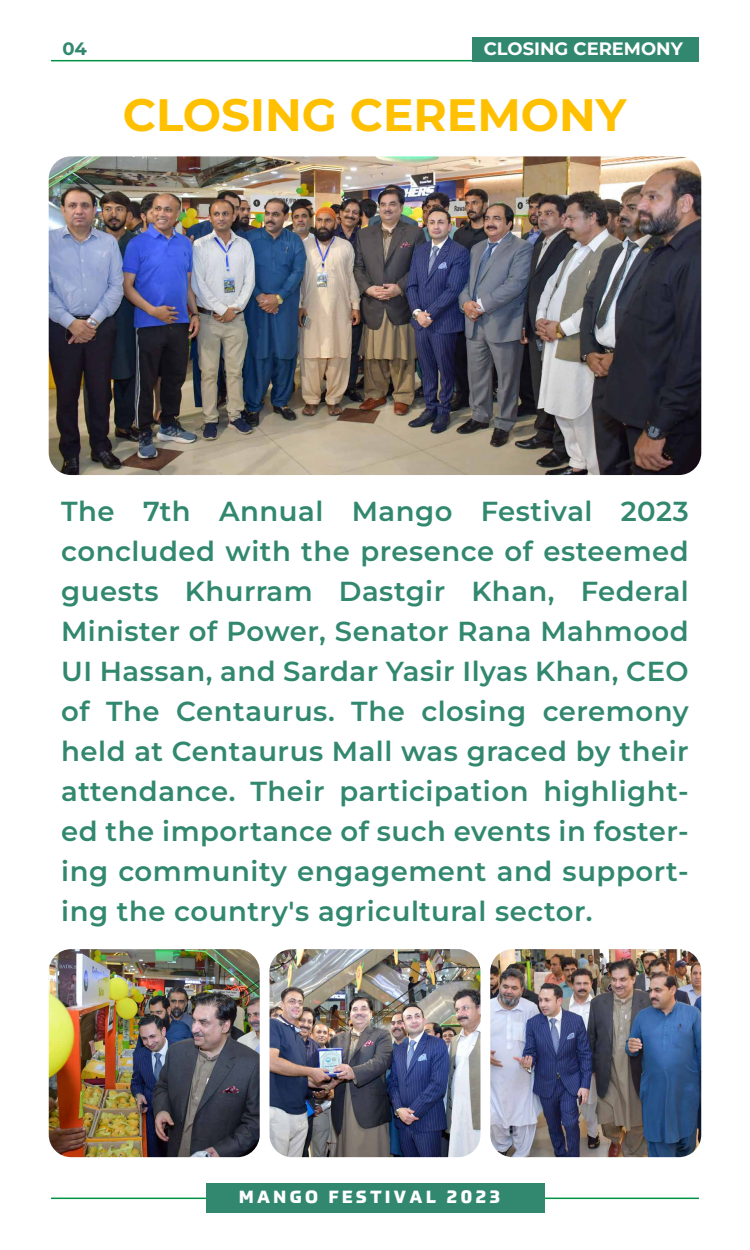
<style>
.page{position:relative;width:750px;height:1250px;background:#fff}
.page>*{position:absolute;margin:0;border:0;box-sizing:border-box;transform-origin:0 0}
.t1{font:100 45.45px "Montserrat";color:#ffc001}
.t2{font:100 27.5px/40px "Montserrat";letter-spacing:.02em;color:#32886f;text-align:justify}
.t3{font:100 17.95px "Montserrat";color:#fff}
.t4{font:100 17.95px "Montserrat";color:#32886f}
.t5{font:800 17.3px "Prometo";letter-spacing:.2em;color:#fff}
.s1{font-size:18.5px}
</style>
<div class="page">
<hr style="left:51px;top:60px;width:648px;height:1px;background:#009245">
<div style="left:472px;top:37px;width:227px;height:24px;background:#32886f"></div>
<hr style="left:51px;top:1198px;width:648px;height:1px;background:#009245">
<div style="left:206px;top:1184px;width:338px;height:29px;background:#32886f"></div>
<img style="left:49px;top:156px;width:652px;height:319px">
<img style="left:270px;top:949px;width:210px;height:208px">
<img style="left:49px;top:949px;width:211px;height:208px">
<img style="left:490px;top:949px;width:211px;height:208px">
<p class="t4" style="left:62px;top:37px;width:26px">04</p>
<p class="t3" style="left:484px;top:37px;width:201px">CLOSING CEREMONY</p>
<h1 class="t1" style="left:123px;top:85px;width:505px">CLOSING CEREMONY</h1>
<p class="t2" style="left:61px;top:490px;width:629px">The 7th Annual Mango Festival 2023 concluded with the presence of esteemed guests Khurram Dastgir Khan, Federal Minister of Power, Senator Rana Mahmood UI Hassan, and Sardar Yasir Ilyas Khan, CEO of The Centaurus. The closing ceremony held at Centaurus Mall was graced by their attendance. Their participation highlight&shy;ed the importance of such events in foster&shy;ing community engagement and support&shy;ing the country's agricultural sector.</p>
<p class="t5" style="left:239px;top:1186px;width:262px">MANGO FESTIVAL <span class="s1">2023</span></p>
</div>
